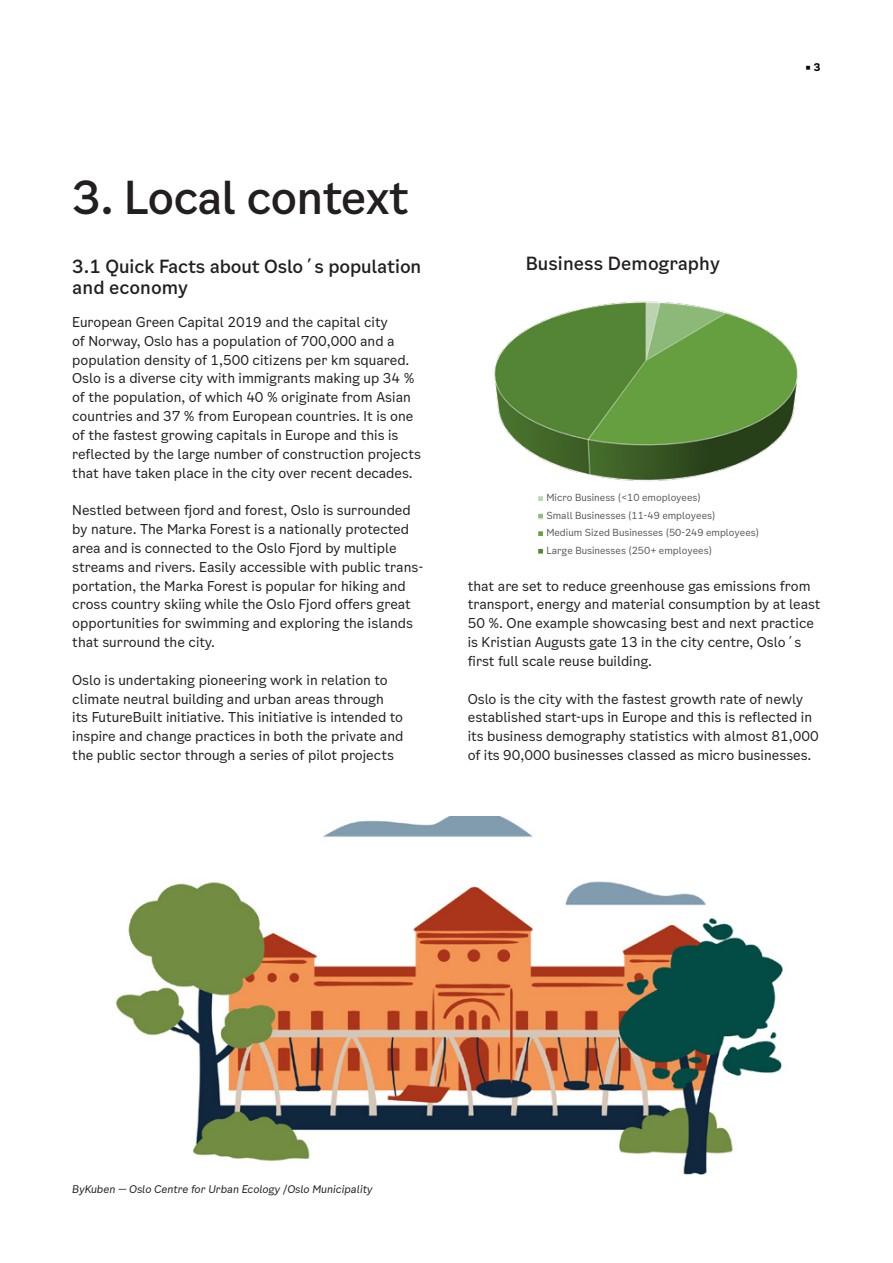
<style>
.page{position:relative;width:893px;height:1263px;background:#fff}
.page>*{position:absolute;margin:0;border:0;box-sizing:border-box;transform-origin:0 0}
.Brødtekst{font:500 45px "Oslo Sans";letter-spacing:-.035em;color:#231f20}
.B-overskrift{font:500 18px/21px "Oslo Sans";letter-spacing:-.01em;color:#231f20}
.Brødtekst-2{font:13.5px/18.9px "Oslo Sans";color:#231f20}
.Brødtekst-3{font:italic 10.5px "Oslo Sans";color:#231f20}
.t1{font:700 10.5px "Oslo Sans";color:#000}
.t2{font:9.75px/17.5px "Oslo Sans";color:#595959}
</style>
<div class="page">
<img style="left:494px;top:301px;width:304px;height:180px">
<div style="left:537px;top:495px;width:7px;height:7px;background:#bed5b4"></div>
<div style="left:537px;top:495px;width:7px;height:7px;border:1px solid #fff"></div>
<div style="left:537px;top:513px;width:7px;height:6px;background:#90bb7a"></div>
<div style="left:537px;top:512px;width:7px;height:8px;border:1px solid #fff"></div>
<div style="left:537px;top:530px;width:7px;height:7px;background:#68a242;border:1px solid #fff"></div>
<div style="left:537px;top:548px;width:7px;height:6px;background:#568736"></div>
<div style="left:537px;top:547px;width:7px;height:8px;border:1px solid #fff"></div>
<img style="left:115px;top:816px;width:668px;height:359px">
<p class="Brødtekst" style="left:72px;top:167px;width:339px">3. Local context</p>
<p class="B-overskrift" style="left:72px;top:256px;width:351px">3.1 Quick Facts about Oslo´s population and economy</p>
<p class="Brødtekst-2" style="left:72px;top:312px;width:350px">European Green Capital 2019 and the capital city<br>of Norway, Oslo has a population of 700,000 and a population density of 1,500 citizens per km squared.<br>Oslo is a diverse city with immigrants making up 34 % of the population, of which 40 % originate from Asian countries and 37 % from European countries. It is one of the fastest growing capitals in Europe and this is reflected by the large number of construction projects that have taken place in the city over recent decades.</p>
<p class="Brødtekst-2" style="left:72px;top:501px;width:353px">Nestled between fjord and forest, Oslo is surrounded by nature. The Marka Forest is a nationally protected area and is connected to the Oslo Fjord by multiple streams and rivers. Easily accessible with public trans&shy;portation, the Marka Forest is popular for hiking and cross country skiing while the Oslo Fjord offers great opportunities for swimming and exploring the islands that surround the city.</p>
<p class="Brødtekst-2" style="left:72px;top:670px;width:333px">Oslo is undertaking pioneering work in relation to climate neutral building and urban areas through<br>its FutureBuilt initiative. This initiative is intended to inspire and change practices in both the private and the public sector through a series of pilot projects</p>
<p class="B-overskrift" style="left:526px;top:253px;width:196px">Business Demography</p>
<p class="t1" style="left:805px;top:60px;width:17px">▪ 3</p>
<p class="t2" style="left:546px;top:489px;width:214px">Micro Business (&lt;10 emoployees)<br>Small Businesses (11-49 employees)<br>Medium Sized Businesses (50-249 employees)<br>Large Businesses (250+ employees)</p>
<p class="Brødtekst-2" style="left:468px;top:576px;width:354px">that are set to reduce greenhouse gas emissions from transport, energy and material consumption by at least 50 %. One example showcasing best and next practice is Kristian Augusts gate 13 in the city centre, Oslo´s first full scale reuse building.</p>
<p class="Brødtekst-2" style="left:468px;top:689px;width:352px">Oslo is the city with the fastest growth rate of newly established start-ups in Europe and this is reflected in its business demography statistics with almost 81,000 of its 90,000 businesses classed as micro businesses.</p>
<p class="Brødtekst-3" style="left:72px;top:1182px;width:302px">ByKuben — Oslo Centre for Urban Ecology /Oslo Municipality</p>
</div>
